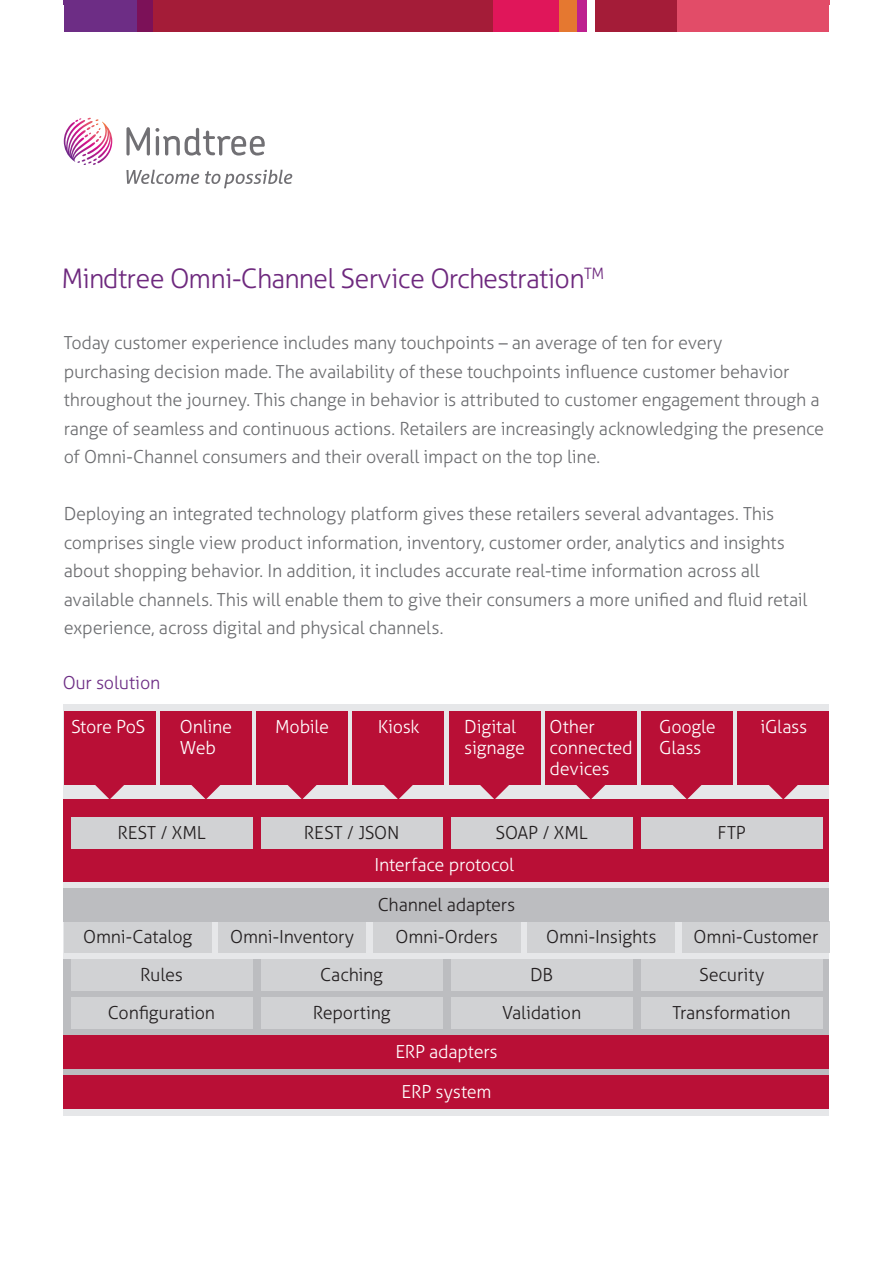
<style>
.page{position:relative;width:893px;height:1263px;background:#fff}
.page>*{position:absolute;margin:0;border:0;box-sizing:border-box;transform-origin:0 0}
.t1{font:300 27px "Aller Typo";letter-spacing:-.025em;color:#6e297e}
.t2{font:300 18px/28.5px "Aller Typo";letter-spacing:-.015em;color:#6c6d70}
.t3{font:300 18px "Aller Typo";letter-spacing:-.01em;color:#231f20}
.t4{font:300 18px/21px "Aller Typo";letter-spacing:-.015em;color:#fff}
.t5{font:300 18px "Aller Typo";letter-spacing:-.01em;color:#6d2d85}
</style>
<div class="page">
<svg style="left:126px;top:127px;width:139px;height:29px"></svg>
<svg style="left:64px;top:118px;width:45px;height:44px"></svg>
<svg style="left:126px;top:170px;width:166px;height:18px"></svg>
<div style="left:677px;top:0;width:152px;height:31px;background:#e24c68"></div>
<div style="left:577px;top:0;width:10px;height:31px;background:#be208f"></div>
<div style="left:559px;top:0;width:18px;height:31px;background:#e57830"></div>
<div style="left:596px;top:0;width:81px;height:31px;background:#a41c38"></div>
<div style="left:153px;top:0;width:340px;height:31px;background:#a41c38"></div>
<div style="left:493px;top:0;width:66px;height:31px;background:#e0165a"></div>
<div style="left:64px;top:0;width:73px;height:31px;background:#6d2d85"></div>
<div style="left:137px;top:0;width:16px;height:31px;background:#7c1158"></div>
<div style="left:64px;top:704px;width:765px;height:412px;background:#e6e7e9"></div>
<div style="left:64px;top:960px;width:765px;height:116px;background:#bcbdc0"></div>
<div style="left:64px;top:1076px;width:765px;height:33px;background:#b90f36"></div>
<div style="left:64px;top:1036px;width:765px;height:33px;background:#b90f36"></div>
<div style="left:71px;top:998px;width:181px;height:31px;background:#d1d2d4"></div>
<div style="left:261px;top:998px;width:181px;height:31px;background:#d1d2d4"></div>
<div style="left:451px;top:998px;width:181px;height:31px;background:#d1d2d4"></div>
<div style="left:641px;top:998px;width:181px;height:31px;background:#d1d2d4"></div>
<div style="left:71px;top:960px;width:181px;height:31px;background:#d1d2d4"></div>
<div style="left:261px;top:960px;width:181px;height:31px;background:#d1d2d4"></div>
<div style="left:451px;top:960px;width:181px;height:31px;background:#d1d2d4"></div>
<div style="left:641px;top:960px;width:181px;height:31px;background:#d1d2d4"></div>
<div style="left:64px;top:922px;width:147px;height:31px;background:#d1d2d4"></div>
<div style="left:218px;top:922px;width:148px;height:31px;background:#d1d2d4"></div>
<div style="left:373px;top:922px;width:147px;height:31px;background:#d1d2d4"></div>
<div style="left:527px;top:922px;width:148px;height:31px;background:#d1d2d4"></div>
<div style="left:682px;top:922px;width:148px;height:31px;background:#d1d2d4"></div>
<div style="left:64px;top:889px;width:765px;height:33px;background:#bcbdc0"></div>
<div style="left:64px;top:711px;width:92px;height:74px;background:#b90f36"></div>
<div style="left:160px;top:711px;width:92px;height:74px;background:#b90f36"></div>
<div style="left:256px;top:711px;width:92px;height:74px;background:#b90f36"></div>
<div style="left:352px;top:711px;width:92px;height:74px;background:#b90f36"></div>
<div style="left:449px;top:711px;width:91px;height:74px;background:#b90f36"></div>
<div style="left:545px;top:711px;width:92px;height:74px;background:#b90f36"></div>
<div style="left:641px;top:711px;width:92px;height:74px;background:#b90f36"></div>
<div style="left:737px;top:711px;width:92px;height:74px;background:#b90f36"></div>
<svg style="left:769px;top:785px;width:29px;height:14px"></svg>
<svg style="left:672px;top:785px;width:30px;height:14px"></svg>
<svg style="left:576px;top:785px;width:29px;height:14px"></svg>
<svg style="left:384px;top:785px;width:29px;height:14px"></svg>
<svg style="left:95px;top:785px;width:29px;height:14px"></svg>
<svg style="left:480px;top:785px;width:29px;height:14px"></svg>
<svg style="left:191px;top:785px;width:30px;height:14px"></svg>
<svg style="left:287px;top:785px;width:30px;height:14px"></svg>
<div style="left:64px;top:799px;width:765px;height:83px;background:#b90f36"></div>
<div style="left:71px;top:818px;width:181px;height:31px;background:#d1d2d4"></div>
<div style="left:261px;top:818px;width:181px;height:31px;background:#d1d2d4"></div>
<div style="left:451px;top:818px;width:181px;height:31px;background:#d1d2d4"></div>
<div style="left:641px;top:818px;width:181px;height:31px;background:#d1d2d4"></div>
<h1 class="t1" style="left:62px;top:263px;width:544px">Mindtree Omni-Channel Service Orchestration<sup>TM</sup></h1>
<p class="t2" style="left:64px;top:329px;width:762px">Today customer experience includes many touchpoints – an average of ten for every<br>purchasing decision made. The availability of these touchpoints influence customer behavior throughout the journey. This change in behavior is attributed to customer engagement through a range of seamless and continuous actions. Retailers are increasingly acknowledging the presence of Omni-Channel consumers and their overall impact on the top line.</p>
<p class="t2" style="left:64px;top:500px;width:745px">Deploying an integrated technology platform gives these retailers several advantages. This comprises single view product information, inventory, customer order, analytics and insights about shopping behavior. In addition, it includes accurate real-time information across all available channels. This will enable them to give their consumers a more unified and fluid retail experience, across digital and physical channels.</p>
<p class="t5" style="left:63px;top:672px;width:99px">Our solution</p>
<p class="t4" style="left:71px;top:716px;width:76px">Store PoS</p>
<p class="t4" style="left:180px;top:716px;width:54px">Online<br>Web</p>
<p class="t4" style="left:275px;top:716px;width:55px">Mobile</p>
<p class="t4" style="left:378px;top:716px;width:43px">Kiosk</p>
<p class="t4" style="left:464px;top:716px;width:62px">Digital signage</p>
<p class="t4" style="left:550px;top:716px;width:85px">Other connected devices</p>
<p class="t4" style="left:659px;top:716px;width:58px">Google<br>Glass</p>
<p class="t4" style="left:760px;top:716px;width:48px">iGlass</p>
<p class="t3" style="left:117px;top:821px;width:90px">REST / XML</p>
<p class="t3" style="left:304px;top:821px;width:97px">REST / JSON</p>
<p class="t3" style="left:495px;top:821px;width:94px">SOAP / XML</p>
<p class="t3" style="left:718px;top:821px;width:30px">FTP</p>
<p class="t4" style="left:375px;top:854px;width:141px">Interface protocol</p>
<p class="t3" style="left:378px;top:893px;width:139px">Channel adapters</p>
<p class="t3" style="left:83px;top:925px;width:110px">Omni-Catalog</p>
<p class="t3" style="left:230px;top:925px;width:126px">Omni-Inventory</p>
<p class="t3" style="left:396px;top:925px;width:104px">Omni-Orders</p>
<p class="t3" style="left:546px;top:925px;width:112px">Omni-Insights</p>
<p class="t3" style="left:694px;top:925px;width:126px">Omni-Customer</p>
<p class="t3" style="left:140px;top:963px;width:44px">Rules</p>
<p class="t3" style="left:320px;top:963px;width:64px">Caching</p>
<p class="t3" style="left:530px;top:963px;width:24px">DB</p>
<p class="t3" style="left:699px;top:963px;width:67px">Security</p>
<p class="t3" style="left:108px;top:1001px;width:109px">Configuration</p>
<p class="t3" style="left:313px;top:1001px;width:79px">Reporting</p>
<p class="t3" style="left:502px;top:1001px;width:81px">Validation</p>
<p class="t3" style="left:672px;top:1001px;width:120px">Transformation</p>
<p class="t4" style="left:395px;top:1041px;width:104px">ERP adapters</p>
<p class="t4" style="left:402px;top:1081px;width:91px">ERP system</p>
</div>
